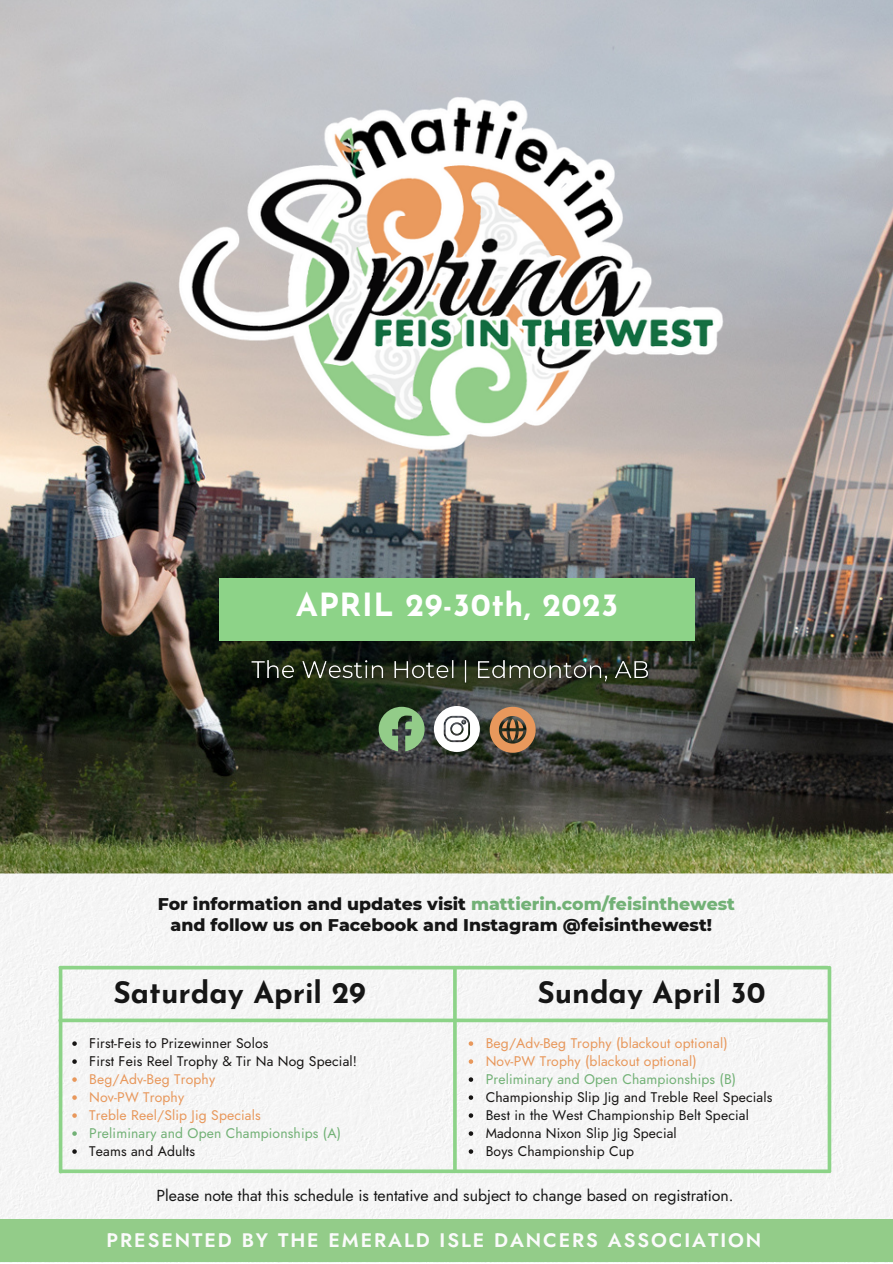
<style>
.page{position:relative;width:893px;height:1264px;background:#fff}
.page>*{position:absolute;margin:0;border:0;box-sizing:border-box;transform-origin:0 0}
.t1{font:700 31.95px "Josefin Sans";letter-spacing:.02em;color:#fff}
.t2{font:700 29.85px "Josefin Sans";color:#161616}
.t3{font:600 19.5px "Jost";letter-spacing:.1em;color:#fbfbfb}
.t4{font:800 17.25px/20.2px "Montserrat";color:#161616;text-align:center}
.t5{font:15.9px "Jost";color:#161616}
.t6{font:13.95px/18px "Jost";letter-spacing:.01em;color:#171514}
.t7{font:13.95px/18px "Jost";letter-spacing:.01em;color:#e8985c}
.t8{font:13.95px "Jost";letter-spacing:.01em;color:#72b176}
.t9{font:13.95px "Jost";letter-spacing:.01em;color:#161616}
.s1{color:#72b176}
</style>
<div class="page">
<img style="left:0;top:0;width:892px;height:873px">
<div style="left:0;top:873px;width:892px;height:389px;background:#f5f5f5"></div>
<div style="left:0;top:1218px;width:892px;height:43px;background:#93cc89"></div>
<img style="left:160px;top:89px;width:572px;height:366px">
<div style="left:219px;top:577px;width:475px;height:63px;background:#8dd388"></div>
<svg style="left:72px;top:1041px;width:5px;height:4px"></svg>
<svg style="left:72px;top:1059px;width:5px;height:4px"></svg>
<svg style="left:72px;top:1077px;width:5px;height:4px"></svg>
<svg style="left:72px;top:1095px;width:5px;height:4px"></svg>
<svg style="left:72px;top:1113px;width:5px;height:4px"></svg>
<svg style="left:72px;top:1131px;width:5px;height:4px"></svg>
<svg style="left:72px;top:1149px;width:5px;height:4px"></svg>
<svg style="left:468px;top:1041px;width:5px;height:4px"></svg>
<svg style="left:468px;top:1059px;width:5px;height:4px"></svg>
<svg style="left:468px;top:1077px;width:5px;height:4px"></svg>
<svg style="left:468px;top:1095px;width:5px;height:4px"></svg>
<svg style="left:468px;top:1113px;width:5px;height:4px"></svg>
<svg style="left:468px;top:1131px;width:5px;height:4px"></svg>
<svg style="left:468px;top:1149px;width:5px;height:4px"></svg>
<hr style="left:453px;top:967px;width:3px;height:203px;background:#8dd388">
<svg style="left:62px;top:1018px;width:765px;height:4px;background:#9bd797"></svg>
<svg style="left:60px;top:965px;width:767px;height:4px;background:#a1d99d"></svg>
<svg style="left:827px;top:967px;width:4px;height:203px"></svg>
<hr style="left:59px;top:969px;width:3px;height:202px;background:#8dd388">
<svg style="left:61px;top:1169px;width:768px;height:4px;background:#99d694"></svg>
<img style="left:246px;top:651px;width:415px;height:41px">
<svg style="left:378px;top:706px;width:46px;height:45px;background:#6b9066"></svg>
<svg style="left:434px;top:706px;width:46px;height:46px"></svg>
<svg style="left:489px;top:706px;width:46px;height:46px;background:#a37650"></svg>
<h1 class="t1" style="left:296px;top:592px;width:324px">APRIL 29-30th, 2023</h1>
<p class="t4" style="left:158px;top:894px;width:578px">For information and updates visit <span class="s1">mattierin.com/feisinthewest </span>and follow us on Facebook and Instagram @feisinthewest!</p>
<h2 class="t2" style="left:114px;top:980px;width:253px">Saturday April 29</h2>
<h2 class="t2" style="left:537px;top:980px;width:229px">Sunday April 30</h2>
<p class="t6" style="left:89px;top:1034px;width:269px">First-Feis to Prizewinner Solos<br>First Feis Reel Trophy &amp; Tir Na Nog Special!</p>
<p class="t7" style="left:89px;top:1070px;width:173px">Beg/Adv-Beg Trophy<br>Nov-PW Trophy<br>Treble Reel/Slip Jig Specials</p>
<p class="t8" style="left:89px;top:1123px;width:253px">Preliminary and Open Championships (A)</p>
<p class="t6" style="left:89px;top:1142px;width:107px">Teams and Adults</p>
<p class="t7" style="left:485px;top:1034px;width:243px">Beg/Adv-Beg Trophy (blackout optional)<br>Nov-PW Trophy (blackout optional)</p>
<p class="t8" style="left:485px;top:1069px;width:252px">Preliminary and Open Championships (B)</p>
<p class="t6" style="left:485px;top:1088px;width:288px">Championship Slip Jig and Treble Reel Specials</p>
<p class="t9" style="left:485px;top:1105px;width:265px">Best in the West Championship Belt Special</p>
<p class="t6" style="left:485px;top:1124px;width:193px">Madonna Nixon Slip Jig Special<br>Boys Championship Cup</p>
<p class="t5" style="left:156px;top:1183px;width:578px">Please note that this schedule is tentative and subject to change based on registration.</p>
<h3 class="t3" style="left:107px;top:1225px;width:656px">PRESENTED BY THE EMERALD ISLE DANCERS ASSOCIATION</h3>
</div>
